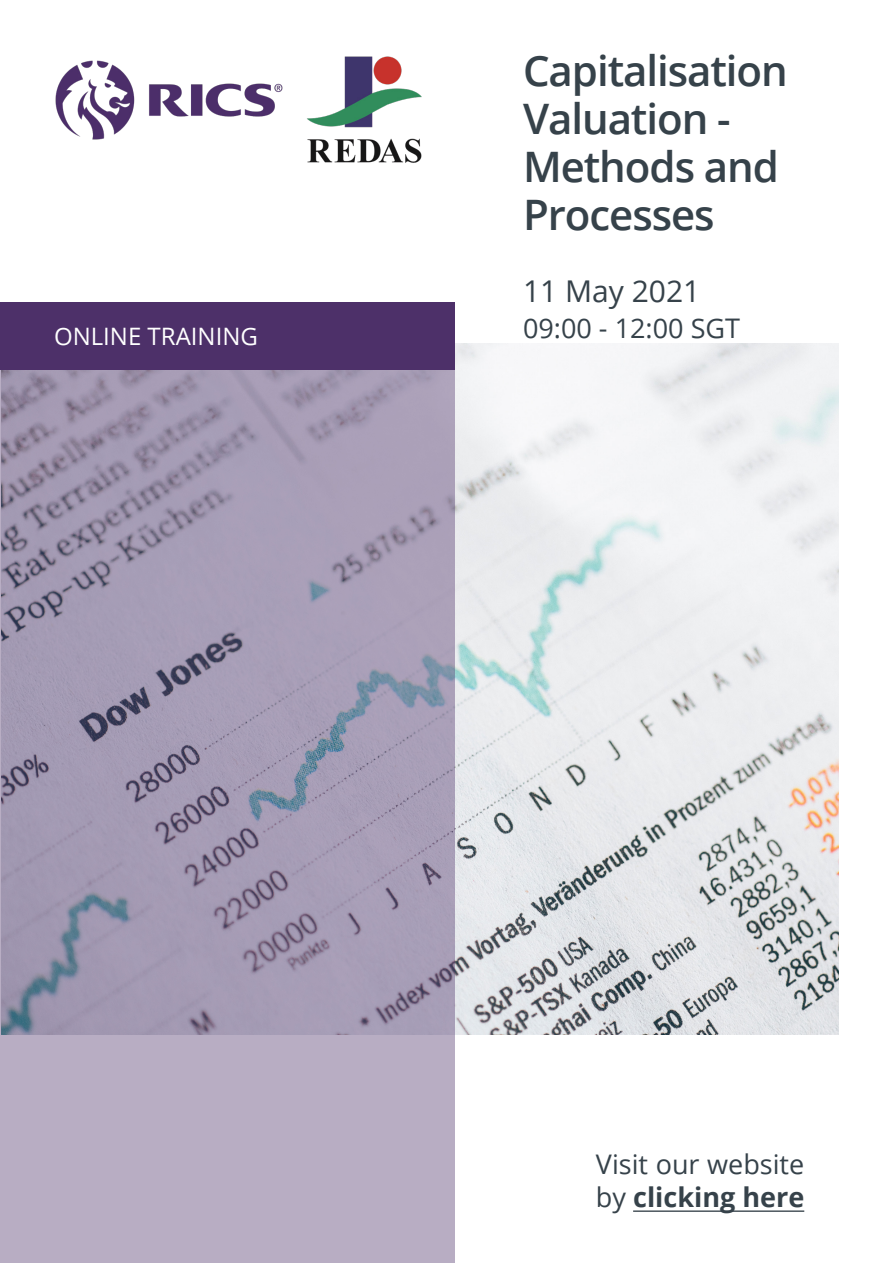
<style>
.page{position:relative;width:893px;height:1263px;background:#fff}
.page>*{position:absolute;margin:0;border:0;box-sizing:border-box;transform-origin:0 0}
.t1{font:600 42px/48px "Open Sans";letter-spacing:-.025em;color:#36424a}
.t2{font:30px "Open Sans";color:#36424a}
.t3{font:27px/32.4px "Open Sans";color:#36424a}
.t4{font:24px "Open Sans";color:#fff}
.s1{font-weight:700}
</style>
<div class="page">
<img style="left:55px;top:60px;width:228px;height:80px">
<img style="left:307px;top:56px;width:115px;height:107px">
<img style="left:455px;top:343px;width:384px;height:692px">
<div style="left:1px;top:302px;width:454px;height:68px;background:#4d3069"></div>
<svg style="left:1px;top:370px;width:454px;height:893px;background:#a59cb4"></svg>
<hr style="left:633px;top:1210px;width:171px;height:2px;background:#36424a">
<p class="t1" style="left:523px;top:46px;width:266px">Capitalisation<br>Valuation -<br>Methods and<br>Processes</p>
<p class="t2" style="left:523px;top:271px;width:179px">11 May 2021</p>
<p class="t4" style="left:54px;top:320px;width:205px">ONLINE TRAINING</p>
<p class="t3" style="left:523px;top:311px;width:219px">09:00 - 12:00 SGT</p>
<p class="t3" style="left:596px;top:1147px;width:210px">Visit our website by <span class="s1">clicking here</span></p>
</div>
